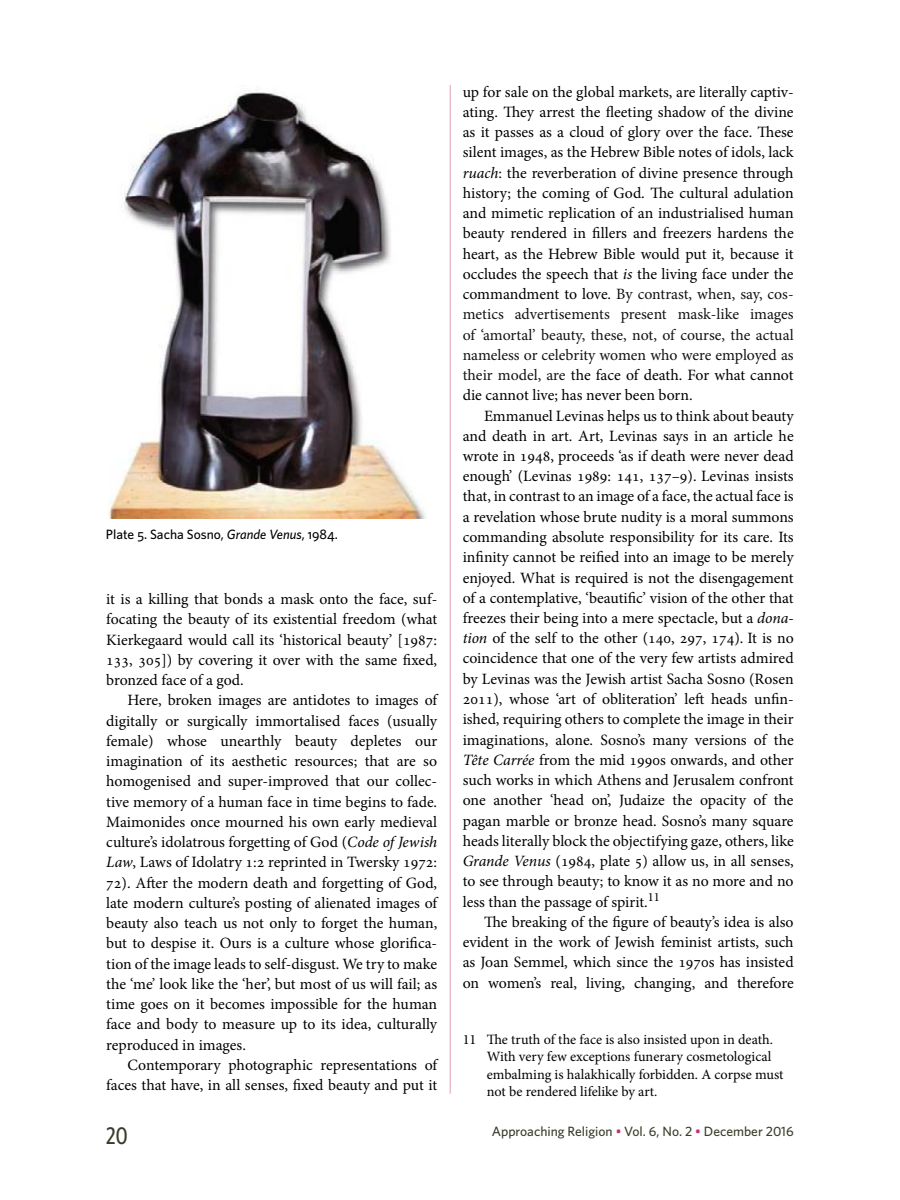
<style>
.page{position:relative;width:900px;height:1200px;background:#fff}
.page>*{position:absolute;margin:0;border:0;box-sizing:border-box;transform-origin:0 0}
.t1{font:500 24px "Whitney Condensed";color:#393e29}
.t2{font:15.75px/20.2px "Minion Pro";letter-spacing:-.005em;color:#000;text-align:justify}
.t3{font:14.25px/17.2px "Minion Pro";color:#000}
.t4{font:500 13.5px "Whitney";color:#393e29}
.t5{font:500 13.5px "Whitney";color:#000}
.s1{font-family:"Whitney Medium SC";font-weight:400}
.s2{font-style:italic}
.s3{color:#131313}
.s4{color:#c23272}
</style>
<div class="page">
<hr style="left:450px;top:85px;width:1px;height:1009px;background:#e69cba">
<img style="left:108px;top:89px;width:318px;height:429px">
<p class="t5" style="left:106px;top:526px;width:233px">Plate <span class="s1">5</span>. Sacha Sosno, <span class="s2">Grande Venus</span>, <span class="s1">1984</span>.</p>
<p class="t2" style="left:106px;top:589px;width:332px">it is a killing that bonds a mask onto the face, suf&shy;focating the beauty of its existential freedom (what Kierkegaard would call its ‘historical beauty’ [1987:<br>133, 305]) by covering it over with the same fixed, bronzed face of a god.</p>
<p class="t2" style="left:106px;top:690px;width:332px;text-indent:21px">Here, broken images are antidotes to images of digitally or surgically immortalised faces (usually female) whose unearthly beauty depletes our imagination of its aesthetic resources; that are so homogenised and super-improved that our collec&shy;tive memory of a human face in time begins to fade.<br>Maimonides once mourned his own early medieval culture’s idolatrous forgetting of God (<span class="s2">Code of Jewish Law</span>, Laws of Idolatry 1:2 reprinted in Twersky 1972:<br>72). After the modern death and forgetting of God, late modern culture’s posting of alienated images of beauty also teach us not only to forget the human, but to despise it. Ours is a culture whose glorifica&shy;tion of the image leads to self-disgust. We try to make the ‘me’ look like the ‘her’, but most of us will fail; as time goes on it becomes impossible for the human face and body to measure up to its idea, culturally reproduced in images.</p>
<p class="t2" style="left:106px;top:1055px;width:332px;text-align:right">Contemporary photographic representations of faces that have, in all senses, fixed beauty and put it</p>
<p class="t2" style="left:463px;top:82px;width:333px">up for sale on the global markets, are literally captiv&shy;ating. They arrest the fleeting shadow of the divine as it passes as a cloud of glory over the face. These silent images, as the Hebrew Bible notes of idols, lack <span class="s2">ruach</span>: the reverberation of divine presence through history; the coming of God. The cultural adulation and mimetic replication of an industrialised human beauty rendered in fillers and freezers hardens the heart, as the Hebrew Bible would put it, because it occludes the speech that <span class="s2">is</span> the living face under the commandment to love. <span class="s3">By contrast, when, say, cos&shy;metics advertisements present mask-like images of ‘amortal’ beauty, these, not, of course, the actual nameless or celebrity women who were employed as their model, are</span> the face of death. For what cannot die cannot live; has never been born.</p>
<p class="t2" style="left:463px;top:406px;width:332px;text-indent:21px">Emmanuel Levinas helps us to think about beauty and death in art. Art, Levinas says in an article he wrote in 1948, proceeds ‘as if death were never dead enough’ (Levinas 1989: 141, 137–9). Levinas insists that, in contrast to an image of a face, the actual face is a revelation whose brute nudity is a moral summons commanding absolute responsibility for its care. Its infinity cannot be reified into an image to be merely enjoyed. What is required is not the disengagement of a contemplative, ‘beautific’ vision of the other that freezes their being into a mere spectacle, but a <span class="s2">dona&shy;tion</span> of the self to the other (140, 297, 174). It is no coincidence that one of the very few artists admired by Levinas was the Jewish artist Sacha Sosno (Rosen 2011), whose ‘art of obliteration’ left heads unfin&shy;ished, requiring others to complete the image in their imaginations, alone. Sosno’s many versions of the <span class="s2">Tête Carrée</span> from the mid 1990s onwards, and other such works in which Athens and Jerusalem confront one another ‘head on’, Judaize the opacity of the pagan marble or bronze head. Sosno’s many square heads literally block the objectifying gaze, others, like <span class="s2">Grande Venus</span> (1984, plate 5) allow us, in all senses, to see through beauty; to know it as no more and no less than the passage of spirit.<sup>11</sup></p>
<p class="t2" style="left:463px;top:912px;width:332px;text-indent:21px">The breaking of the figure of beauty’s idea is also evident in the work of Jewish feminist artists, such as Joan Semmel, which since the 1970s has insisted on women’s real, living, changing, and therefore</p>
<p class="t3" style="left:487px;top:1031px;width:298px;text-indent:-24px">11 The truth of the face is also insisted upon in death.<br>With very few exceptions funerary cosmetological embalming is halakhically forbidden. A corpse must not be rendered lifelike by art.</p>
<h1 class="t1" style="left:106px;top:1121px;width:23px">20</h1>
<p class="t4" style="left:492px;top:1123px;width:303px">Approaching Religion <span class="s4">•</span> Vol. 6, No. 2 <span class="s4">•</span> December 2016</p>
</div>
